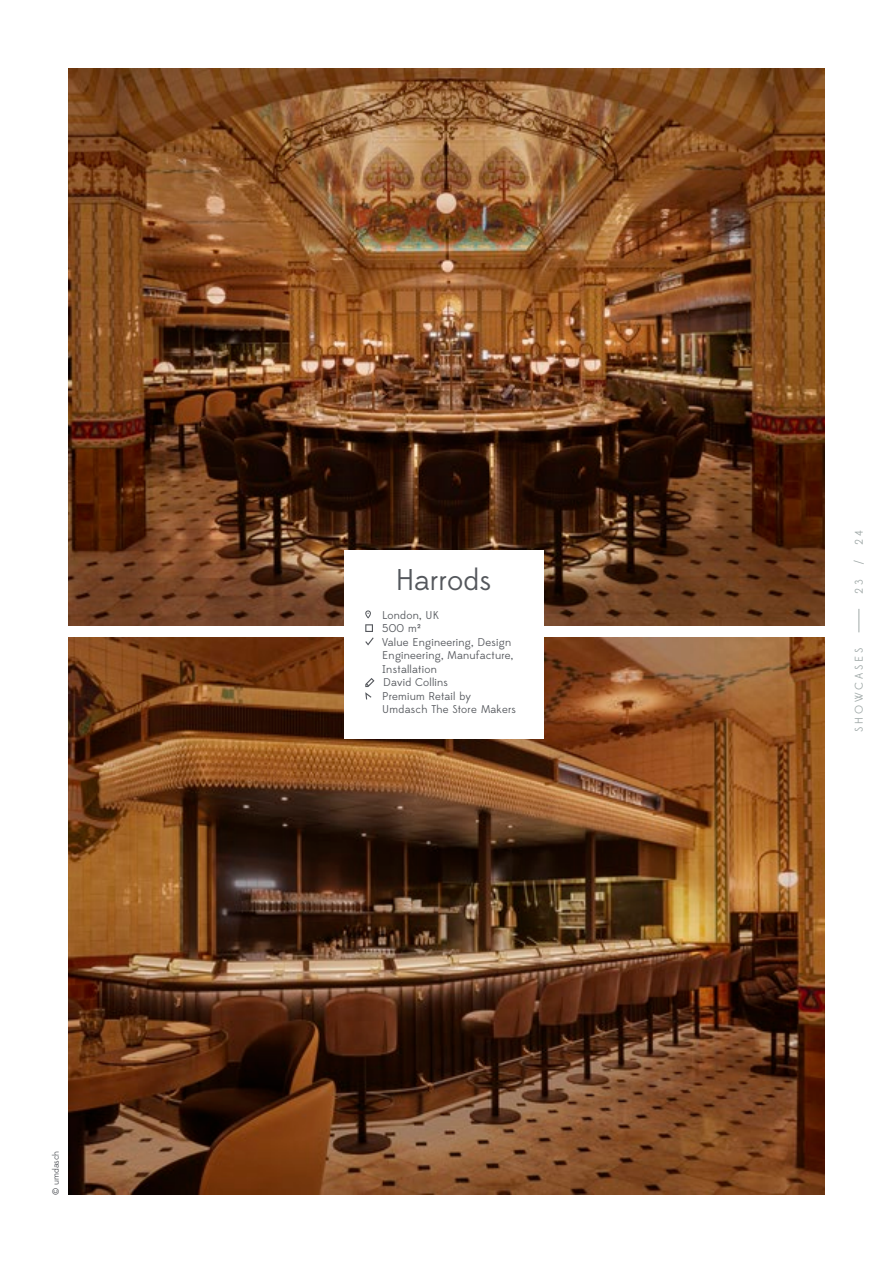
<style>
.page{position:relative;width:893px;height:1263px;background:#fff}
.page>*{position:absolute;margin:0;border:0;box-sizing:border-box;transform-origin:0 0}
.Fact_Box_Headline{font:30px "Edmondsans";color:#54575c}
.Fact_Box_Left_Column{font:11.25px/13.5px "Edmondsans";letter-spacing:.02em;color:#54575c}
.t1{font:11.25px "Edmondsans";letter-spacing:.255em;color:#a0a9a8}
.Fact_Box_Right_Colum{font:9px "Edmondsans";color:#54575c}
</style>
<div class="page">
<img style="left:68px;top:68px;width:757px;height:557px">
<img style="left:68px;top:638px;width:757px;height:557px">
<div style="left:344px;top:550px;width:200px;height:166px;background:#fff"></div>
<div style="left:344px;top:593px;width:200px;height:146px;background:#fff"></div>
<svg style="left:365px;top:610px;width:6px;height:8px"></svg>
<svg style="left:365px;top:624px;width:9px;height:21px"></svg>
<svg style="left:365px;top:678px;width:9px;height:21px"></svg>
<svg style="left:858px;top:609px;width:1px;height:23px"></svg>
<p class="Fact_Box_Right_Colum" style="left:50px;top:1195px;width:46px;rotate:-90deg">© umdasch</p>
<p class="Fact_Box_Headline" style="left:396px;top:562px;width:97px">Harrods</p>
<p class="Fact_Box_Left_Column" style="left:382px;top:608px;width:58px">London, UK</p>
<p class="Fact_Box_Left_Column" style="left:382px;top:622px;width:40px">500 m²</p>
<p class="Fact_Box_Left_Column" style="left:382px;top:635px;width:133px">Value Engineering, Design<br>Engineering, Manufacture,<br>Installation</p>
<p class="Fact_Box_Left_Column" style="left:383px;top:676px;width:66px">David Collins</p>
<p class="Fact_Box_Left_Column" style="left:382px;top:689px;width:135px">Premium Retail by<br>Umdasch The Store Makers</p>
<p class="t1" style="left:853px;top:545px;width:16px;rotate:-90deg">24</p>
<p class="t1" style="left:853px;top:564px;width:5px;rotate:-90deg">/</p>
<p class="t1" style="left:853px;top:594px;width:16px;rotate:-90deg">2 3</p>
<p class="t1" style="left:853px;top:732px;width:86px;rotate:-90deg">SHOWCASES</p>
</div>
